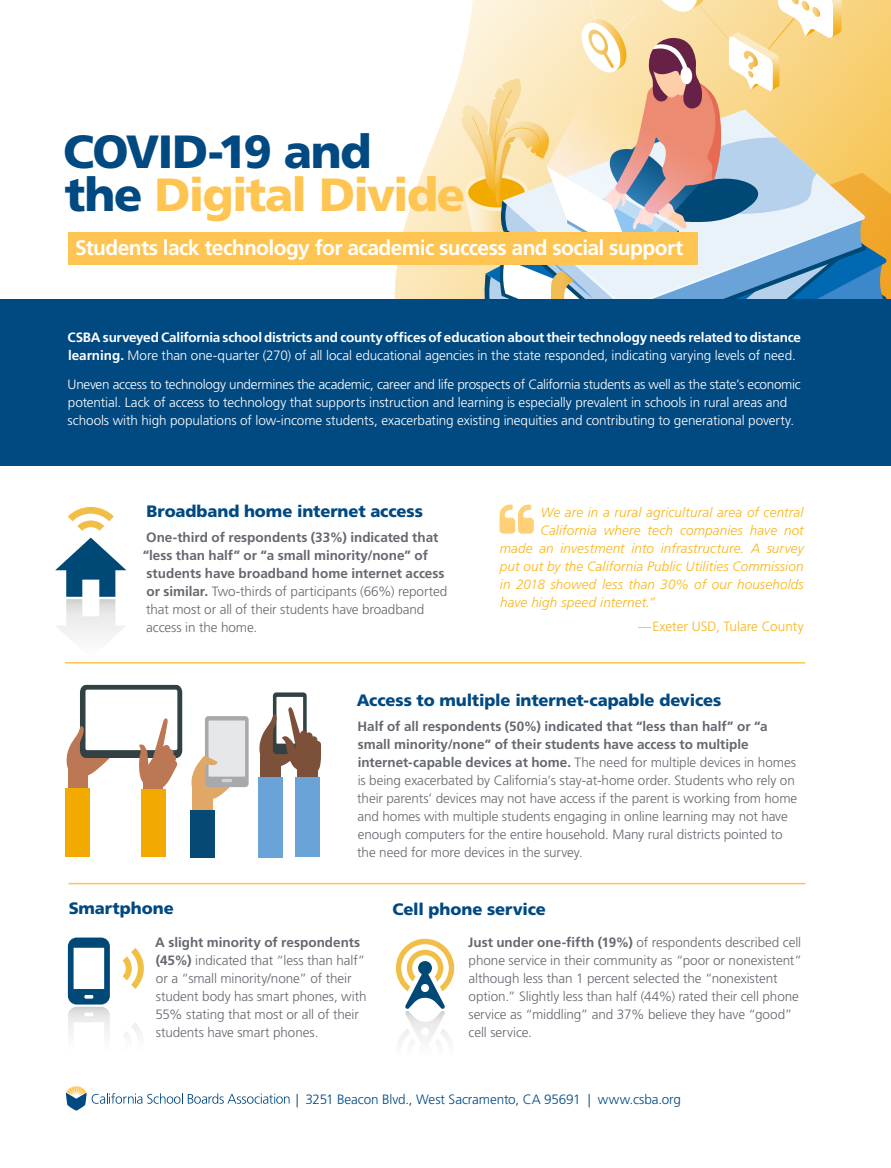
<style>
.page{position:relative;width:891px;height:1168px;background:#fff}
.page>*{position:absolute;margin:0;border:0;box-sizing:border-box;transform-origin:0 0}
.t1{font:900 46.5px/43.5px "Frutiger LT Std";letter-spacing:-.035em;color:#004981}
.t2{font:700 21px "Frutiger LT Std";letter-spacing:-.03em;color:#fff}
.Body{font:900 16.5px "Frutiger LT Std";letter-spacing:-.005em;color:#004981}
.Body-2{font:300 13.5px/18px "Frutiger LT Std";letter-spacing:-.005em;color:#64686f}
.Body-3{font:300 13.5px/18px "Frutiger LT Std";letter-spacing:-.01em;color:#fff}
.Body-4{font:700 13.5px/18px "Frutiger LT Std";color:#64686f}
.Body-5{font:italic 300 13.5px "Frutiger LT Std";letter-spacing:.01em;color:#fbb416}
.Body-6{font:700 13.5px/18px "Frutiger LT Std";letter-spacing:-.015em;color:#fff}
.t3{font:300 13.5px "Frutiger LT Std";letter-spacing:-.005em;color:#004981}
.Body-7{font:300 13.5px "Frutiger LT Std";color:#fbb416}
.s1{color:#fec552}
.s2{font-weight:300}
.s3{font-weight:700}
</style>
<div class="page">
<svg style="left:394px;top:67px;width:67px;height:232px"></svg>
<svg style="left:461px;top:0;width:430px;height:299px"></svg>
<div style="left:0;top:299px;width:891px;height:166px;background:#004981"></div>
<svg style="left:66px;top:1086px;width:224px;height:24px"></svg>
<div style="left:69px;top:233px;width:629px;height:32px;background:#fec552"></div>
<svg style="left:68px;top:507px;width:46px;height:24px"></svg>
<svg style="left:500px;top:504px;width:34px;height:30px"></svg>
<hr style="left:65px;top:662px;width:740px;height:1px;background:#fec552">
<div style="left:205px;top:716px;width:44px;height:71px;background:#a8a9ad;border-radius:4px"></div>
<div style="left:209px;top:720px;width:36px;height:56px;background:#e6e7e9"></div>
<div style="left:193px;top:788px;width:20px;height:69px;background:#e1a767"></div>
<div style="left:191px;top:810px;width:24px;height:47px;background:#064975"></div>
<svg style="left:191px;top:755px;width:42px;height:47px"></svg>
<svg style="left:273px;top:692px;width:34px;height:62px"></svg>
<div style="left:276px;top:697px;width:27px;height:46px;background:#fff"></div>
<div style="left:260px;top:755px;width:21px;height:74px;background:#7d5139"></div>
<div style="left:298px;top:766px;width:20px;height:33px;background:#7d5139"></div>
<div style="left:296px;top:777px;width:24px;height:80px;background:#6aa3d7"></div>
<div style="left:258px;top:777px;width:25px;height:80px;background:#6aa3d7"></div>
<svg style="left:259px;top:704px;width:62px;height:70px"></svg>
<div style="left:141px;top:789px;width:25px;height:68px;background:#f2a900"></div>
<div style="left:66px;top:789px;width:24px;height:68px;background:#f2a900"></div>
<svg style="left:55px;top:537px;width:127px;height:253px"></svg>
<div style="left:115px;top:715px;width:30px;height:8px;background:#fff"></div>
<hr style="left:69px;top:883px;width:736px;height:1px;background:#fec552">
<svg style="left:396px;top:939px;width:58px;height:101px"></svg>
<svg style="left:68px;top:937px;width:76px;height:97px"></svg>
<p class="t1" style="left:63px;top:129px;width:404px">COVID-19 and<br>the <span class="s1">Digital Divide</span></p>
<p class="t2" style="left:75px;top:236px;width:610px">Students lack technology for academic success and social support</p>
<p class="Body-6" style="left:68px;top:329px;width:735px">CSBA surveyed California school districts and county offices of education about their technology needs related to distance learning. <span class="s2">More than one-quarter (270) of all local educational agencies in the state responded, indicating varying levels of need.</span></p>
<p class="Body-3" style="left:68px;top:376px;width:735px">Uneven access to technology undermines the academic, career and life prospects of California students as well as the state’s economic potential. Lack of access to technology that supports instruction and learning is especially prevalent in schools in rural areas and schools with high populations of low‐income students, exacerbating existing inequities and contributing to generational poverty.</p>
<p class="Body" style="left:147px;top:501px;width:278px">Broadband home internet access</p>
<p class="Body-4" style="left:143px;top:528px;width:306px">One‐third of respondents (33%) indicated that “less than half” or “a small minority/none” of students have broadband home internet access or similar. <span class="s2">Two‐thirds of participants (66%) reported that most or all of their students have broadband access in the home.</span></p>
<p class="Body-5" style="left:541px;top:504px;width:264px">We are in a rural agricultural area of central</p>
<p class="Body-5" style="left:541px;top:522px;width:265px">California where tech companies have not</p>
<p class="Body-5" style="left:500px;top:540px;width:305px">made an investment into infrastructure. A survey</p>
<p class="Body-5" style="left:500px;top:558px;width:305px">put out by the California Public Utilities Commission</p>
<p class="Body-5" style="left:500px;top:576px;width:305px">in 2018 showed less than 30% of our households</p>
<p class="Body-5" style="left:500px;top:594px;width:157px">have high speed internet.”</p>
<p class="Body-7" style="left:638px;top:618px;width:167px">—Exeter USD, Tulare County</p>
<p class="Body" style="left:357px;top:690px;width:366px">Access to multiple internet-capable devices</p>
<p class="Body-2" style="left:357px;top:717px;width:442px"><span class="s3">Half of all respondents (50%) indicated that “less than half” or “a small minority/none” of their students have access to multiple internet-capable devices at home.</span> The need for multiple devices in homes is being exacerbated by California’s stay-at-home order. Students who rely on their parents’ devices may not have access if the parent is working from home and homes with multiple students engaging in online learning may not have enough computers for the entire household. Many rural districts pointed to the need for more devices in the survey.</p>
<p class="Body" style="left:69px;top:898px;width:107px">Smartphone</p>
<p class="Body" style="left:393px;top:899px;width:155px">Cell phone service</p>
<p class="Body-2" style="left:155px;top:933px;width:213px"><span class="s3">A slight minority of respondents (45%)</span> indicated that “less than half” or a “small minority/none” of their student body has smart phones, with 55% stating that most or all of their students have smart phones.</p>
<p class="Body-2" style="left:468px;top:933px;width:335px"><span class="s3">Just under one‐fifth (19%)</span> of respondents described cell phone service in their community as “poor or nonexistent” although less than 1 percent selected the “nonexistent option.” Slightly less than half (44%) rated their cell phone service as “middling” and 37% believe they have “good” cell service.</p>
<p class="t3" style="left:296px;top:1091px;width:387px">| 3251 Beacon Blvd., West Sacramento, CA 95691 | www.csba.org</p>
</div>
